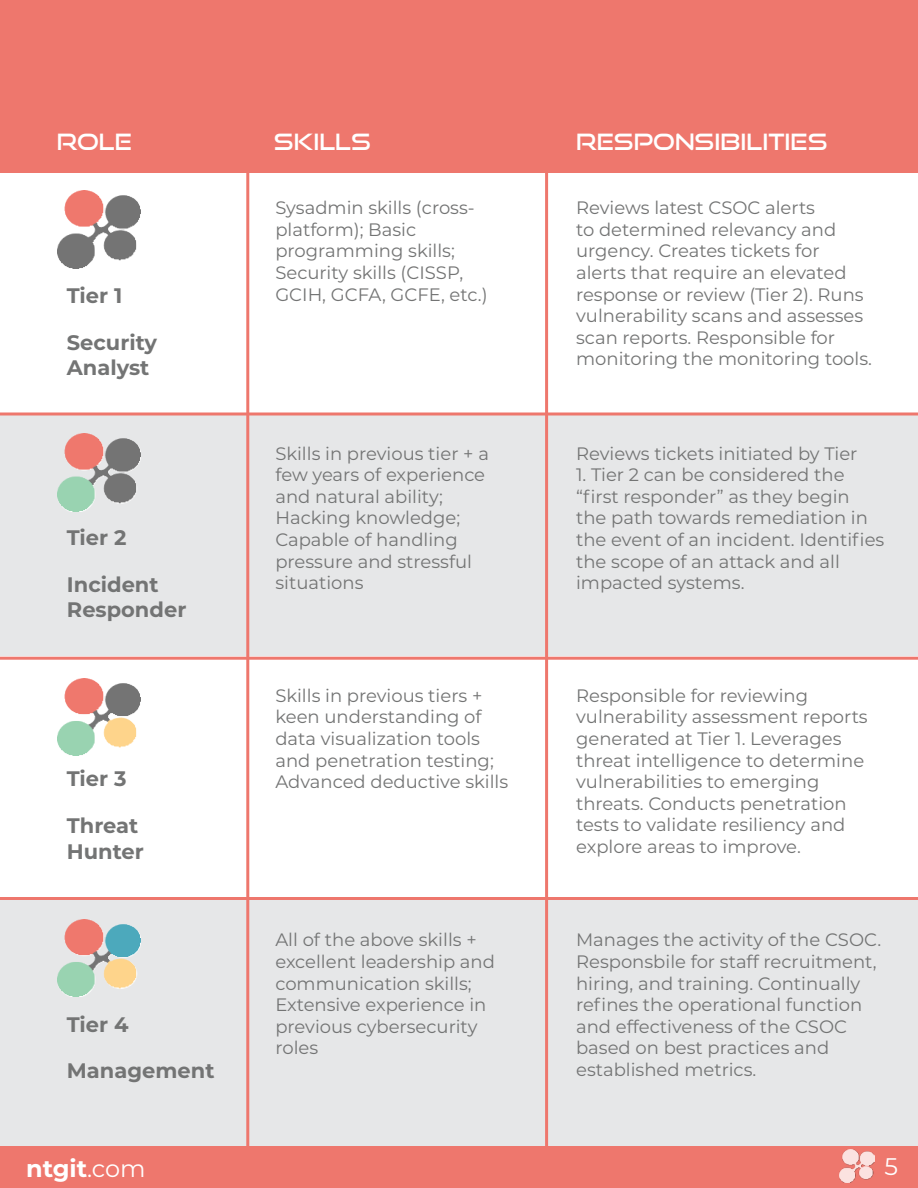
<style>
.page{position:relative;width:918px;height:1188px;background:#fff}
.page>*{position:absolute;margin:0;border:0;box-sizing:border-box;transform-origin:0 0}
.t1{font:700 24px "Montserrat";color:#fff}
.t2{font:24px "Montserrat";color:#fff}
.t3{font:22.5px "Good Times Rg";color:#fff}
.t4{font:700 21px/25.2px "Montserrat";color:#737474}
.t5{font:18px/21.6px "Montserrat";color:#737474}
.s1{font-weight:400}
</style>
<div class="page">
<div style="left:0;top:1146px;width:918px;height:42px;background:#ee776d"></div>
<img style="left:840px;top:1150px;width:35px;height:33px">
<div style="left:0;top:0;width:918px;height:173px;background:#ee776d"></div>
<img style="left:58px;top:191px;width:82px;height:77px">
<div style="left:0;top:414px;width:918px;height:243px;background:#e6e7e8"></div>
<img style="left:58px;top:433px;width:82px;height:78px">
<img style="left:58px;top:678px;width:82px;height:78px">
<div style="left:0;top:898px;width:918px;height:248px;background:#e6e7e8"></div>
<img style="left:58px;top:919px;width:82px;height:78px">
<hr style="left:0;top:412px;width:918px;height:3px;background:#ee776d">
<hr style="left:0;top:657px;width:918px;height:3px;background:#ee776d">
<hr style="left:0;top:897px;width:918px;height:3px;background:#ee776d">
<hr style="left:246px;top:171px;width:3px;height:977px;background:#ee776d">
<hr style="left:545px;top:173px;width:3px;height:977px;background:#ee776d">
<p class="t3" style="left:57px;top:131px;width:77px">ROLE</p>
<p class="t3" style="left:274px;top:131px;width:99px">SKILLS</p>
<p class="t3" style="left:576px;top:131px;width:253px">RESPONSIBILITIES</p>
<p class="t4" style="left:67px;top:285px;width:57px">Tier 1</p>
<p class="t4" style="left:67px;top:331px;width:92px">Security<br>Analyst</p>
<p class="t4" style="left:67px;top:526px;width:61px">Tier 2</p>
<p class="t4" style="left:67px;top:573px;width:121px">Incident<br>Responder</p>
<p class="t4" style="left:67px;top:768px;width:61px">Tier 3</p>
<p class="t4" style="left:67px;top:815px;width:78px">Threat<br>Hunter</p>
<p class="t4" style="left:67px;top:1013px;width:63px">Tier 4</p>
<p class="t4" style="left:67px;top:1060px;width:149px">Management</p>
<p class="t5" style="left:275px;top:198px;width:214px">Sysadmin skills (cross&shy;platform); Basic programming skills;<br>Security skills (CISSP,<br>GCIH, GCFA, GCFE, etc.)</p>
<p class="t5" style="left:275px;top:443px;width:215px">Skills in previous tier + a few years of experience and natural ability;<br>Hacking knowledge;<br>Capable of handling pressure and stressful situations</p>
<p class="t5" style="left:275px;top:685px;width:234px">Skills in previous tiers + keen understanding of data visualization tools and penetration testing;<br>Advanced deductive skills</p>
<p class="t5" style="left:275px;top:930px;width:221px">All of the above skills + excellent leadership and communication skills;<br>Extensive experience in previous cybersecurity roles</p>
<p class="t5" style="left:576px;top:198px;width:297px">Reviews latest CSOC alerts<br>to determined relevancy and urgency. Creates tickets for alerts that require an elevated response or review (Tier 2). Runs vulnerability scans and assesses scan reports. Responsible for monitoring the monitoring tools.</p>
<p class="t5" style="left:576px;top:443px;width:283px">Reviews tickets initiated by Tier</p>
<p class="t5" style="left:576px;top:465px;width:310px">1. Tier 2 can be considered the “first responder” as they begin the path towards remediation in the event of an incident. Identifies the scope of an attack and all impacted systems.</p>
<p class="t5" style="left:576px;top:685px;width:293px">Responsible for reviewing vulnerability assessment reports generated at Tier 1. Leverages threat intelligence to determine vulnerabilities to emerging threats. Conducts penetration tests to validate resiliency and explore areas to improve.</p>
<p class="t5" style="left:576px;top:930px;width:307px">Manages the activity of the CSOC.<br>Responsbile for staff recruitment, hiring, and training. Continually refines the operational function and effectiveness of the CSOC based on best practices and established metrics.</p>
<h1 class="t1" style="left:26px;top:1158px;width:121px">ntgit<span class="s1">.com</span></h1>
<h1 class="t2" style="left:884px;top:1154px;width:15px">5</h1>
</div>
